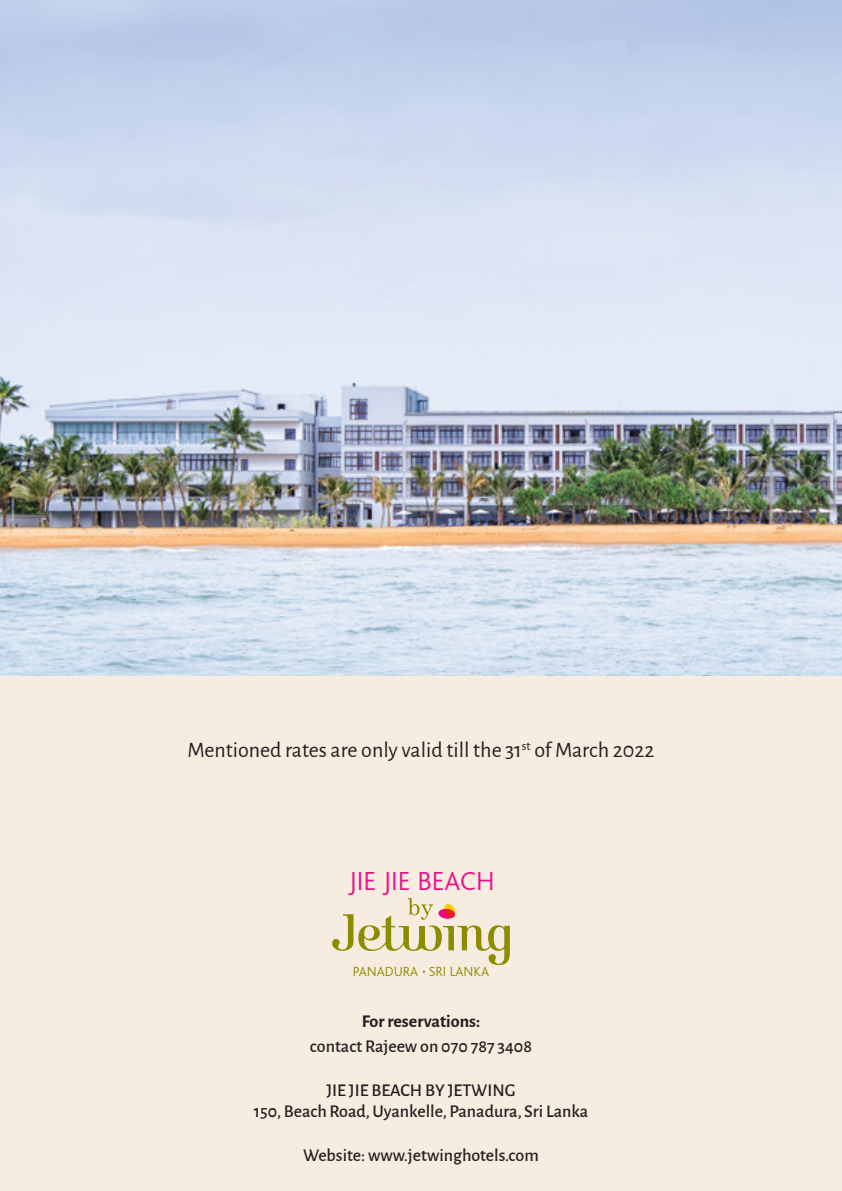
<style>
.page{position:relative;width:842px;height:1191px;background:#fff}
.page>*{position:absolute;margin:0;border:0;box-sizing:border-box;transform-origin:0 0}
.t1{font:300 27.4px "Bliss";color:#e90f8c}
.t2{font:22px "Alegreya Sans";color:#231f20}
.t3{font:500 18px/21.6px "Alegreya Sans";color:#231f20;text-align:center}
.t4{font:700 18px "Alegreya Sans";color:#231f20}
.t5{font:300 14px "Bliss";color:#8d8b00}
</style>
<div class="page">
<div style="left:0;top:667px;width:842px;height:524px;background:#f6ecdf"></div>
<img style="left:0;top:0;width:842px;height:675px">
<svg style="left:332px;top:898px;width:178px;height:74px"></svg>
<p class="t2" style="left:188px;top:735px;width:468px">Mentioned rates are only valid till the 31<sup>st</sup> of March 2022</p>
<h1 class="t1" style="left:349px;top:866px;width:147px">JIE JIE BEACH</h1>
<p class="t5" style="left:353px;top:963px;width:138px">PANADURA SRI LANKA</p>
<p class="t4" style="left:362px;top:1007px;width:120px">For reservations:</p>
<p class="t3" style="left:310px;top:1034px;width:224px">contact Rajeew on 070 787 3408</p>
<p class="t3" style="left:254px;top:1078px;width:336px">JIE JIE BEACH BY JETWING<br>150, Beach Road, Uyankelle, Panadura, Sri Lanka</p>
<p class="t3" style="left:303px;top:1143px;width:237px">Website: www.jetwinghotels.com</p>
</div>
